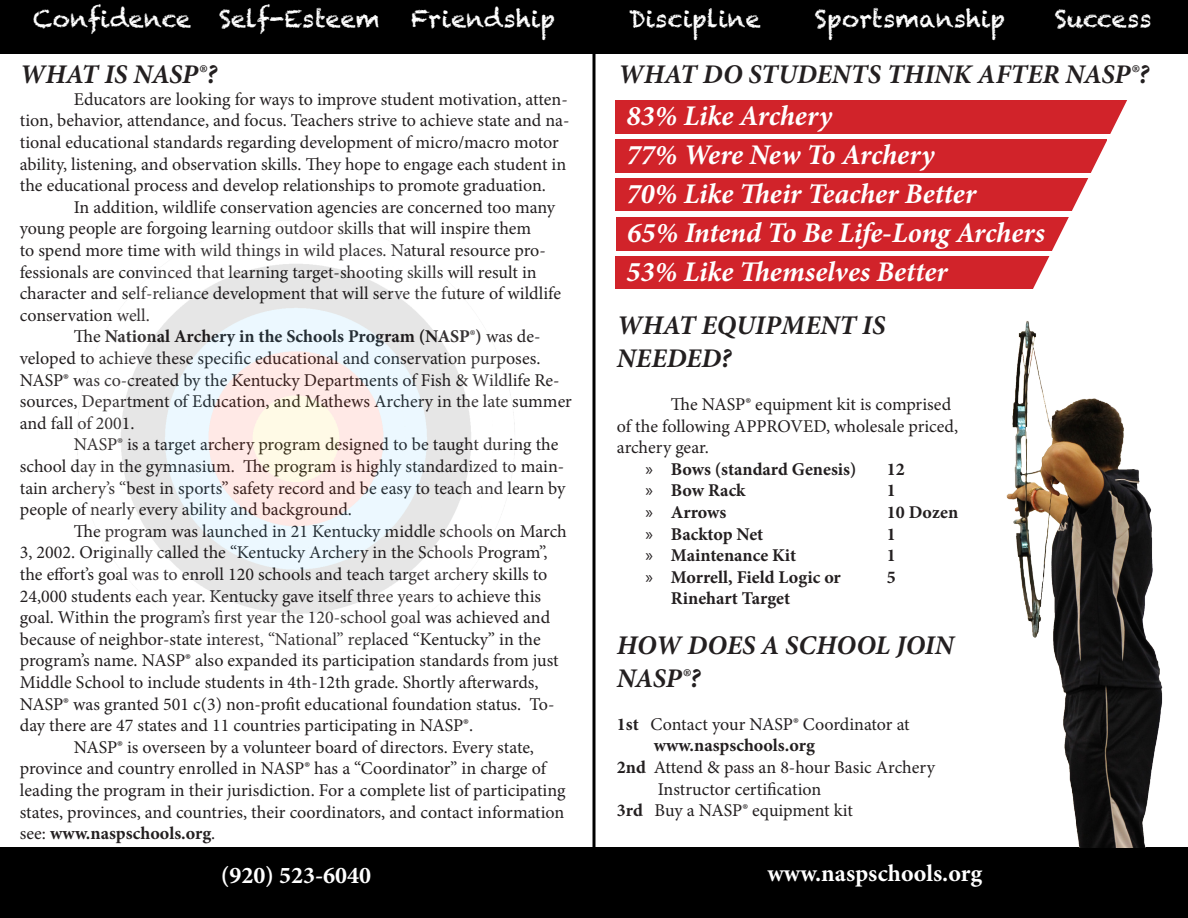
<style>
.page{position:relative;width:1188px;height:918px;background:#fff}
.page>*{position:absolute;margin:0;border:0;box-sizing:border-box;transform-origin:0 0}
.t1{font:italic 700 28.5px "Minion Pro";letter-spacing:-.005em;color:#fff}
.t2{font:italic 700 27px/32.4px "Minion Pro";color:#231f20}
.t3{font:24px "Chalkduster";color:#fff}
.t4{font:700 24px "Minion Pro";color:#fff}
.t5{font:18px/21.6px "Minion Pro";letter-spacing:-.005em;color:#231f20}
.t6{font:700 18px "Minion Pro";color:#231f20}
.s1{font-weight:700}
.s2{font-family:"Myriad Pro";font-weight:400}
</style>
<div class="page">
<div style="left:0;top:0;width:1188px;height:54px;background:#000"></div>
<svg style="left:592px;top:54px;width:4px;height:794px;background:#3f3f3f"></svg>
<div style="left:616px;top:100px;width:518px;height:34px;background:#d1232a"></div>
<div style="left:616px;top:139px;width:491px;height:34px;background:#d1232a"></div>
<div style="left:0;top:848px;width:1188px;height:70px;background:#000"></div>
<div style="left:616px;top:178px;width:477px;height:33px;background:#d1232a"></div>
<div style="left:616px;top:217px;width:459px;height:34px;background:#d1232a"></div>
<div style="left:616px;top:256px;width:440px;height:33px;background:#d1232a"></div>
<svg style="left:1033px;top:100px;width:101px;height:189px"></svg>
<img style="left:986px;top:321px;width:185px;height:527px">
<p class="t3" style="left:33px;top:5px;width:348px">Confidence Self-Esteem</p>
<p class="t3" style="left:411px;top:5px;width:145px">Friendship</p>
<p class="t3" style="left:629px;top:5px;width:133px">Discipline</p>
<p class="t3" style="left:815px;top:5px;width:192px">Sportsmanship</p>
<p class="t3" style="left:1055px;top:5px;width:98px">Success</p>
<p class="t2" style="left:20px;top:58px;width:199px">WHAT IS NASP®?</p>
<p class="t2" style="left:618px;top:58px;width:532px">WHAT DO STUDENTS THINK AFTER NASP®?</p>
<p class="t5" style="left:20px;top:88px;width:551px;text-indent:54px">Educators are looking for ways to improve student motivation, atten&shy;tion, behavior, attendance, and focus. Teachers strive to achieve state and na&shy;tional educational standards regarding development of micro/macro motor ability, listening, and observation skills. They hope to engage each student in the educational process and develop relationships to promote graduation.</p>
<p class="t5" style="left:20px;top:196px;width:543px;text-indent:54px">In addition, wildlife conservation agencies are concerned too many young people are forgoing learning outdoor skills that will inspire them<br>to spend more time with wild things in wild places. Natural resource pro&shy;fessionals are convinced that learning target-shooting skills will result in character and self-reliance development that will serve the future of wildlife conservation well.</p>
<p class="t5" style="left:20px;top:326px;width:554px;text-indent:54px">The <span class="s1">National Archery in the Schools Program (NASP®)</span> was de&shy;veloped to achieve these specific educational and conservation purposes.<br>NASP® was co-created by the Kentucky Departments of Fish &amp; Wildlife Re&shy;sources, Department of Education, and Mathews Archery in the late summer and fall of 2001.</p>
<p class="t5" style="left:20px;top:434px;width:547px;text-indent:54px">NASP® is a target archery program designed to be taught during the school day in the gymnasium. The program is highly standardized to main&shy;tain archery’s “best in sports” safety record and be easy to teach and learn by people of nearly every ability and background.</p>
<p class="t5" style="left:20px;top:520px;width:549px;text-indent:54px">The program was launched in 21 Kentucky middle schools on March 3, 2002. Originally called the “Kentucky Archery in the Schools Program”, the effort’s goal was to enroll 120 schools and teach target archery skills to 24,000 students each year. Kentucky gave itself three years to achieve this goal. Within the program’s first year the 120-school goal was achieved and because of neighbor-state interest, “National” replaced “Kentucky” in the program’s name. NASP® also expanded its participation standards from just Middle School to include students in 4th-12th grade. Shortly afterwards, NASP® was granted 501 c(3) non-profit educational foundation status. To&shy;day there are 47 states and 11 countries participating in NASP®.</p>
<p class="t5" style="left:20px;top:736px;width:547px;text-indent:54px">NASP® is overseen by a volunteer board of directors. Every state, province and country enrolled in NASP® has a “Coordinator” in charge of leading the program in their jurisdiction. For a complete list of participating states, provinces, and countries, their coordinators, and contact information see: <span class="s1">www.naspschools.org</span>.</p>
<p class="t1" style="left:626px;top:96px;width:207px">83% Like Archery</p>
<p class="t1" style="left:626px;top:135px;width:310px">77% Were New To Archery</p>
<p class="t1" style="left:626px;top:174px;width:351px">70% Like Their Teacher Better</p>
<p class="t1" style="left:627px;top:213px;width:419px">65% Intend To Be Life-Long Archers</p>
<p class="t1" style="left:626px;top:252px;width:323px">53% Like Themselves Better</p>
<p class="t2" style="left:617px;top:309px;width:270px">WHAT EQUIPMENT IS<br>NEEDED?</p>
<p class="t5" style="left:617px;top:393px;width:343px;text-indent:54px">The NASP® equipment kit is comprised of the following APPROVED, wholesale priced, archery gear.</p>
<p class="t6" style="left:645px;top:456px;width:212px"><span class="s2">»</span> Bows (standard Genesis)</p>
<p class="t6" style="left:887px;top:456px;width:19px">12</p>
<p class="t6" style="left:645px;top:478px;width:102px"><span class="s2">»</span> Bow Rack</p>
<p class="t6" style="left:887px;top:478px;width:10px">1</p>
<p class="t6" style="left:645px;top:499px;width:82px"><span class="s2">»</span> Arrows</p>
<p class="t6" style="left:887px;top:499px;width:73px">10 Dozen</p>
<p class="t6" style="left:645px;top:521px;width:119px"><span class="s2">»</span> Backtop Net</p>
<p class="t6" style="left:887px;top:521px;width:10px">1</p>
<p class="t6" style="left:645px;top:543px;width:152px"><span class="s2">»</span> Maintenance Kit</p>
<p class="t6" style="left:887px;top:543px;width:10px">1</p>
<p class="t6" style="left:645px;top:564px;width:197px"><span class="s2">»</span> Morrell, Field Logic or</p>
<p class="t6" style="left:887px;top:564px;width:10px">5</p>
<p class="t6" style="left:671px;top:586px;width:121px">Rinehart Target</p>
<p class="t2" style="left:617px;top:629px;width:338px">HOW DOES A SCHOOL JOIN<br>NASP®?</p>
<p class="t5" style="left:617px;top:713px;width:294px"><span class="s1">1st</span> Contact your NASP® Coordinator at</p>
<p class="t6" style="left:654px;top:733px;width:163px">www.naspschools.org</p>
<p class="t5" style="left:617px;top:756px;width:319px"><span class="s1">2nd</span> Attend &amp; pass an 8-hour Basic Archery</p>
<p class="t5" style="left:658px;top:778px;width:165px">Instructor certification</p>
<p class="t5" style="left:617px;top:800px;width:237px"><span class="s1">3rd</span> Buy a NASP® equipment kit</p>
<p class="t4" style="left:221px;top:858px;width:152px">(920) 523-6040</p>
<p class="t4" style="left:767px;top:857px;width:216px">www.naspschools.org</p>
</div>
